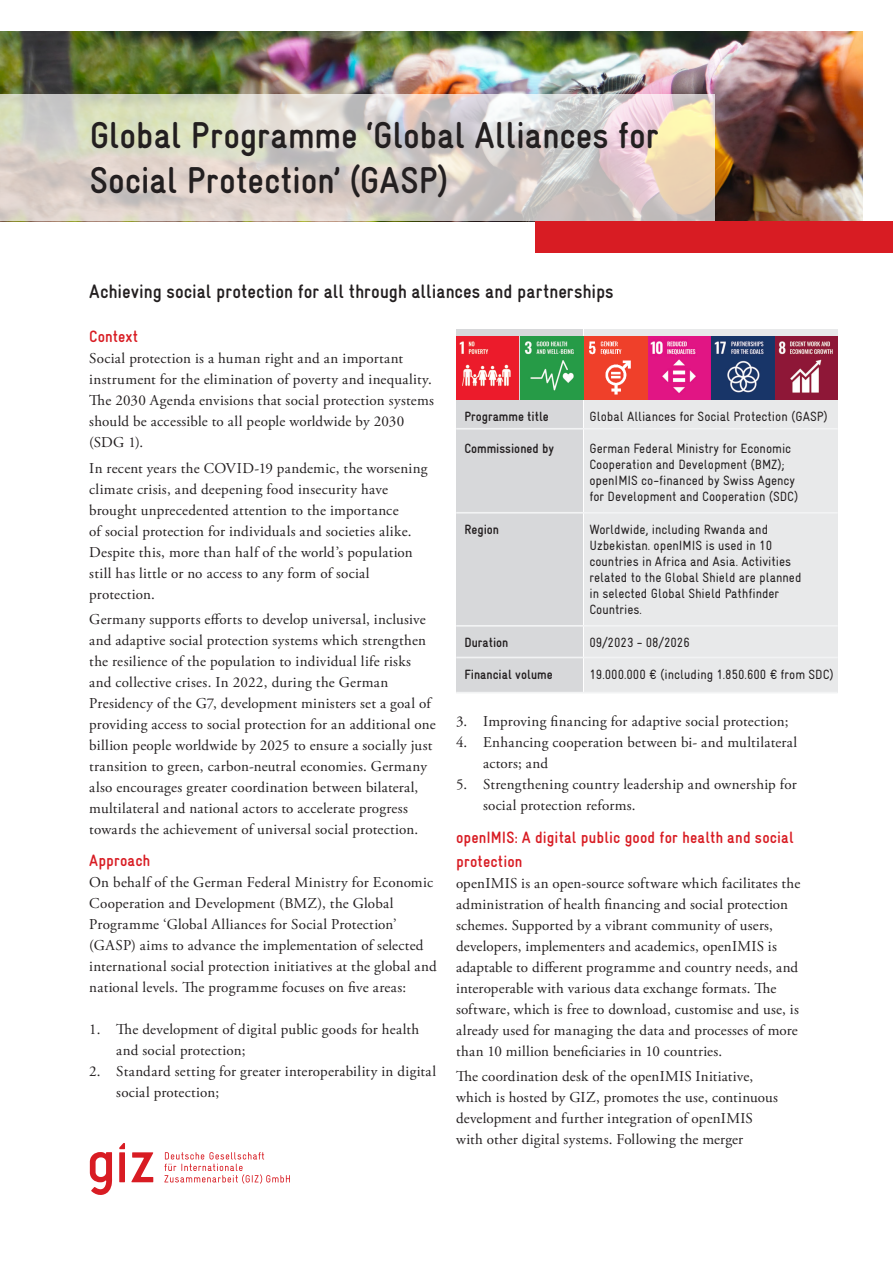
<style>
.page{position:relative;width:893px;height:1263px;background:#fff}
.page>*{position:absolute;margin:0;border:0;box-sizing:border-box;transform-origin:0 0}
.Headline_Aushang{font:700 37.5px/45px "Gravur Condensed";letter-spacing:-.005em;color:#231f20}
.t1{font:700 19.5px "Gravur Condensed";color:#231f20}
.t2{font:700 16.5px/24px "Gravur Condensed";letter-spacing:.01em;color:#d81c23}
.t3{font:15px/21px "Adobe Garamond Pro";letter-spacing:.015em;color:#231f20}
.t4{font:13.5px/16.2px "Gravur Condensed";color:#231f20}
.t5{font:700 13.5px "Gravur Condensed";color:#231f20}
</style>
<div class="page">
<img style="left:0;top:32px;width:862px;height:189px">
<div style="left:456px;top:330px;width:127px;height:363px;background:#d7d8da"></div>
<div style="left:584px;top:330px;width:254px;height:363px;background:#e8e9ea"></div>
<img style="left:456px;top:337px;width:382px;height:63px">
<hr style="left:456px;top:428px;width:382px;height:2px;background:#f2f3f4">
<hr style="left:456px;top:512px;width:382px;height:2px;background:#f2f3f4">
<hr style="left:456px;top:625px;width:382px;height:2px;background:#f2f3f4">
<hr style="left:456px;top:657px;width:382px;height:1px;background:#f2f3f4">
<hr style="left:456px;top:692px;width:382px;height:1px;background:#f2f3f4">
<div style="left:535px;top:221px;width:358px;height:32px;background:#d81c23"></div>
<svg style="left:0;top:95px;width:714px;height:126px"></svg>
<svg style="left:90px;top:1152px;width:22px;height:43px"></svg>
<svg style="left:131px;top:1152px;width:22px;height:30px"></svg>
<svg style="left:119px;top:1143px;width:6px;height:39px"></svg>
<svg style="left:164px;top:1152px;width:126px;height:32px"></svg>
<p class="Headline_Aushang" style="left:90px;top:113px;width:570px">Global Programme ‘Global Alliances for<br>Social Protection’ (GASP)</p>
<p class="t1" style="left:89px;top:280px;width:526px">Achieving social protection for all through alliances and partnerships</p>
<p class="t2" style="left:89px;top:325px;width:50px">Context</p>
<p class="t3" style="left:89px;top:349px;width:346px">Social protection is a human right and an important instrument for the elimination of poverty and inequality.<br>The 2030 Agenda envisions that social protection systems should be accessible to all people worldwide by 2030 (SDG 1).</p>
<p class="t3" style="left:89px;top:458px;width:340px">In recent years the COVID-19 pandemic, the worsening climate crisis, and deepening food insecurity have brought unprecedented attention to the importance<br>of social protection for individuals and societies alike.<br>Despite this, more than half of the world’s population still has little or no access to any form of social protection.</p>
<p class="t3" style="left:89px;top:609px;width:348px">Germany supports efforts to develop universal, inclusive and adaptive social protection systems which strengthen the resilience of the population to individual life risks and collective crises. In 2022, during the German Presidency of the G7, development ministers set a goal of providing access to social protection for an additional one billion people worldwide by 2025 to ensure a socially just transition to green, carbon-neutral economies. Germany also encourages greater coordination between bilateral, multilateral and national actors to accelerate progress towards the achievement of universal social protection.</p>
<p class="t2" style="left:89px;top:849px;width:63px">Approach</p>
<p class="t3" style="left:89px;top:873px;width:349px">On behalf of the German Federal Ministry for Economic Cooperation and Development (BMZ), the Global Programme ‘Global Alliances for Social Protection’ (GASP) aims to advance the implementation of selected international social protection initiatives at the global and national levels. The programme focuses on five areas:</p>
<p class="t3" style="left:116px;top:1020px;width:304px;text-indent:-27px">1. The development of digital public goods for health and social protection;</p>
<p class="t3" style="left:116px;top:1062px;width:321px;text-indent:-27px">2. Standard setting for greater interoperability in digital social protection;</p>
<p class="t5" style="left:464px;top:408px;width:86px">Programme title</p>
<p class="t5" style="left:464px;top:441px;width:91px">Commissioned by</p>
<p class="t5" style="left:464px;top:522px;width:36px">Region</p>
<p class="t5" style="left:464px;top:635px;width:45px">Duration</p>
<p class="t5" style="left:464px;top:667px;width:90px">Financial volume</p>
<p class="t4" style="left:589px;top:408px;width:240px">Global Alliances for Social Protection (GASP)</p>
<p class="t4" style="left:589px;top:440px;width:210px">German Federal Ministry for Economic Cooperation and Development (BMZ); openIMIS co-financed by Swiss Agency for Development and Cooperation (SDC)</p>
<p class="t4" style="left:589px;top:521px;width:214px">Worldwide, including Rwanda and Uzbekistan. openIMIS is used in 10 countries in Africa and Asia. Activities related to the Global Shield are planned in selected Global Shield Pathfinder Countries.</p>
<p class="t4" style="left:589px;top:634px;width:102px">09/2023 - 08/2026</p>
<p class="t4" style="left:589px;top:666px;width:246px">19.000.000 € (including 1.850.600 € from SDC)</p>
<p class="t3" style="left:456px;top:712px;width:334px">3. Improving financing for adaptive social protection;</p>
<p class="t3" style="left:483px;top:733px;width:316px;text-indent:-27px">4. Enhancing cooperation between bi- and multilateral actors; and</p>
<p class="t3" style="left:483px;top:775px;width:315px;text-indent:-27px">5. Strengthening country leadership and ownership for social protection reforms.</p>
<p class="t2" style="left:456px;top:825px;width:339px">openIMIS: A digital public good for health and social protection</p>
<p class="t3" style="left:456px;top:873px;width:346px">openIMIS is an open-source software which facilitates the administration of health financing and social protection schemes. Supported by a vibrant community of users, developers, implementers and academics, openIMIS is adaptable to different programme and country needs, and interoperable with various data exchange formats. The software, which is free to download, customise and use, is already used for managing the data and processes of more than 10 million beneficiaries in 10 countries.</p>
<p class="t3" style="left:456px;top:1066px;width:323px">The coordination desk of the openIMIS Initiative, which is hosted by GIZ, promotes the use, continuous development and further integration of openIMIS with other digital systems. Following the merger</p>
</div>
